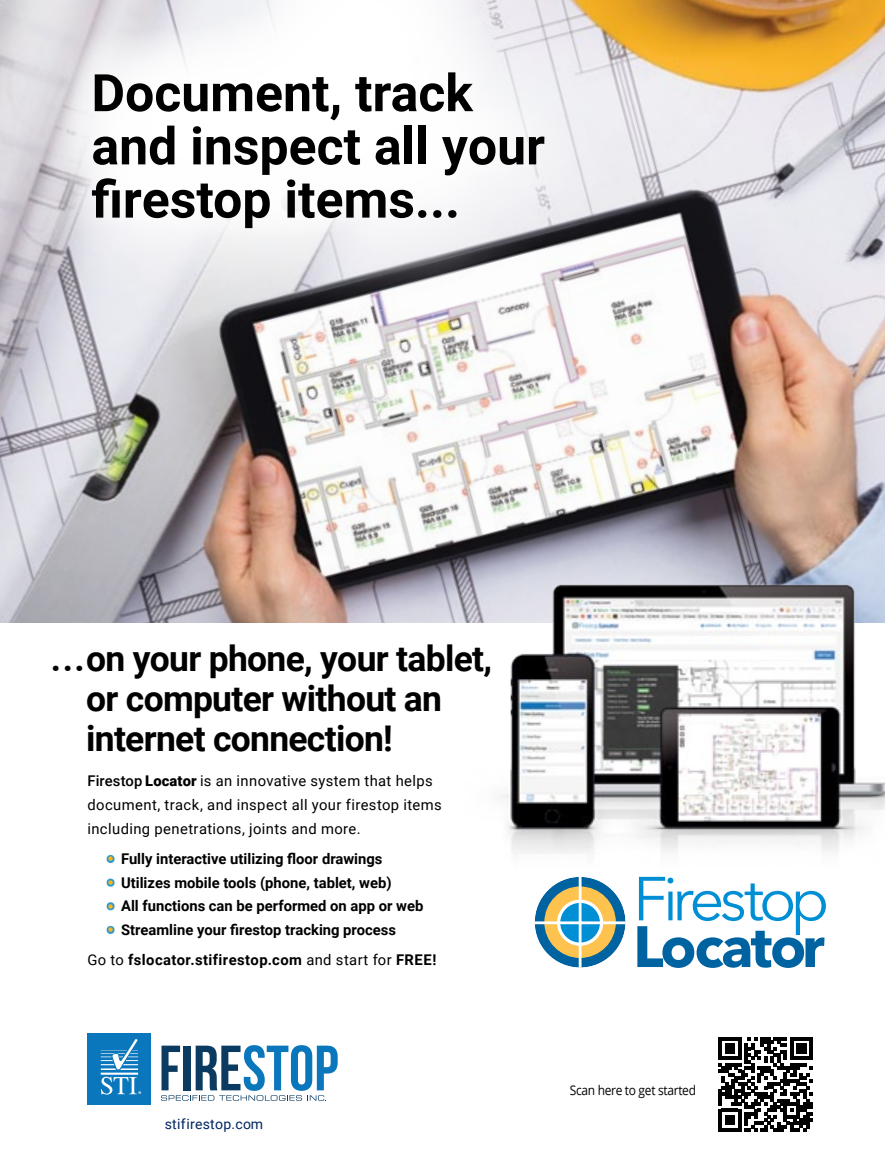
<style>
.page{position:relative;width:885px;height:1175px;background:#fff}
.page>*{position:absolute;margin:0;border:0;box-sizing:border-box;transform-origin:0 0}
.t1{font:700 51.75px/53.2px "Roboto";color:#000}
.t2{font:700 35.4px/39.9px "Roboto";letter-spacing:-.02em;color:#000}
.t3{font:700 14.7px/30.3px "Roboto";color:#000}
.t4{font:14.7px/23.7px "Roboto";letter-spacing:.025em;color:#000}
.t5{font:14.1px "Roboto";letter-spacing:.02em;color:#002561}
.t6{font:13.35px "Open Sans";letter-spacing:-.025em;color:#000;scale:.9 1}
.s1{font-weight:500}
.s2{font-weight:900}
.s3{font-size:17.7px;color:#fdb913}
.s4{font-weight:400}
</style>
<div class="page">
<svg style="left:718px;top:1037px;width:94px;height:94px"></svg>
<img style="left:0;top:0;width:884px;height:623px">
<img style="left:463px;top:554px;width:421px;height:300px">
<svg style="left:0;top:0;width:634px;height:317px"></svg>
<svg style="left:637px;top:876px;width:188px;height:92px"></svg>
<svg style="left:534px;top:877px;width:91px;height:90px"></svg>
<svg style="left:558px;top:901px;width:43px;height:43px"></svg>
<div style="left:557px;top:899px;width:46px;height:46px;border:3px solid #fff;border-radius:50%"></div>
<hr style="left:534px;top:921px;width:91px;height:3px;background:#fff">
<hr style="left:578px;top:876px;width:3px;height:91px;background:#fff">
<svg style="left:106px;top:855px;width:9px;height:8px"></svg>
<svg style="left:106px;top:878px;width:9px;height:9px"></svg>
<svg style="left:106px;top:902px;width:9px;height:9px"></svg>
<svg style="left:106px;top:925px;width:9px;height:9px"></svg>
<svg style="left:161px;top:1045px;width:176px;height:55px"></svg>
<div style="left:87px;top:1033px;width:64px;height:72px;background:#0a77bd"></div>
<svg style="left:101px;top:1039px;width:40px;height:55px"></svg>
<h1 class="t1" style="left:91px;top:64px;width:455px">Document, track and inspect all your firestop items...</h1>
<h2 class="t2" style="left:86px;top:637px;width:407px;text-indent:-35px">...on your phone, your tablet, or computer without an internet connection!</h2>
<p class="t4" style="left:87px;top:768px;width:356px"><span class="s1">Firestop</span> <span class="s2">Locator</span> is an innovative system that helps document, track, and inspect all your firestop items including penetrations, joints and more.</p>
<p class="t3" style="left:107px;top:843px;width:276px"><span class="s3">•</span> Fully interactive utilizing floor drawings</p>
<p class="t3" style="left:107px;top:866px;width:286px"><span class="s3">•</span> Utilizes mobile tools (phone, tablet, web)</p>
<p class="t3" style="left:107px;top:890px;width:317px"><span class="s3">•</span> All functions can be performed on app or web</p>
<p class="t3" style="left:87px;top:914px;width:350px;text-indent:20px"><span class="s3">•</span> Streamline your firestop tracking process<br><span class="s4">Go to</span> fslocator.stifirestop.com <span class="s4">and start for</span> FREE!</p>
<p class="t5" style="left:165px;top:1114px;width:100px">stifirestop.com</p>
<p class="t6" style="left:569px;top:1080px;width:142px">Scan here to get started</p>
</div>
